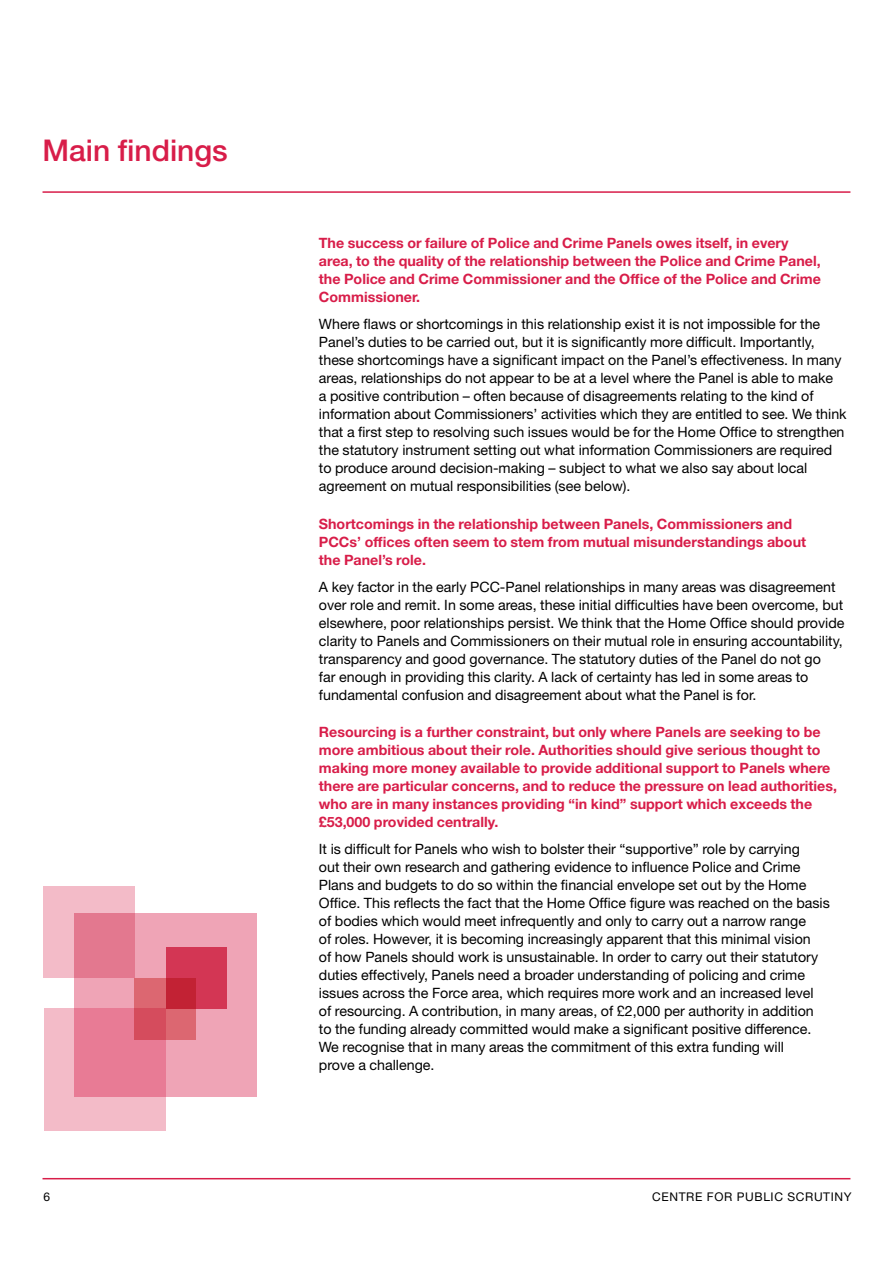
<style>
.page{position:relative;width:893px;height:1263px;background:#fff}
.page>*{position:absolute;margin:0;border:0;box-sizing:border-box;transform-origin:0 0}
.t1{font:500 30px "Helvetica Neue LT Std";color:#d81d49}
.t2{font:14.25px/18px "Helvetica Neue LT Std";color:#000}
.t3{font:700 14.25px/18px "Helvetica Neue LT Std";color:#d81d49}
.t4{font:12px "Helvetica Neue LT Std";letter-spacing:.05em;color:#000}
</style>
<div class="page">
<hr style="left:43px;top:191px;width:807px;height:2px;background:#d81d49">
<hr style="left:43px;top:1178px;width:807px;height:1px;background:#d81d49">
<div style="left:75px;top:914px;width:182px;height:183px;background:#efa4b6"></div>
<svg style="left:44px;top:887px;width:91px;height:91px;background:#eb9aac"></svg>
<svg style="left:44px;top:1009px;width:122px;height:122px;background:#ed9aad"></svg>
<svg style="left:134px;top:978px;width:61px;height:62px;background:#d95c69"></svg>
<svg style="left:166px;top:947px;width:61px;height:61px;background:#ce314c"></svg>
<h1 class="t1" style="left:43px;top:132px;width:187px">Main findings</h1>
<p class="t3" style="left:319px;top:234px;width:503px">The success or failure of Police and Crime Panels owes itself, in every area, to the quality of the relationship between the Police and Crime Panel, the Police and Crime Commissioner and the Office of the Police and Crime Commissioner.</p>
<p class="t2" style="left:319px;top:315px;width:529px">Where flaws or shortcomings in this relationship exist it is not impossible for the Panel’s duties to be carried out, but it is significantly more difficult. Importantly, these shortcomings have a significant impact on the Panel’s effectiveness. In many areas, relationships do not appear to be at a level where the Panel is able to make<br>a positive contribution – often because of disagreements relating to the kind of information about Commissioners’ activities which they are entitled to see. We think that a first step to resolving such issues would be for the Home Office to strengthen the statutory instrument setting out what information Commissioners are required to produce around decision-making – subject to what we also say about local agreement on mutual responsibilities (see below).</p>
<p class="t3" style="left:319px;top:514px;width:489px">Shortcomings in the relationship between Panels, Commissioners and<br>PCCs’ offices often seem to stem from mutual misunderstandings about the Panel’s role.</p>
<p class="t2" style="left:319px;top:577px;width:527px">A key factor in the early PCC-Panel relationships in many areas was disagreement over role and remit. In some areas, these initial difficulties have been overcome, but elsewhere, poor relationships persist. We think that the Home Office should provide clarity to Panels and Commissioners on their mutual role in ensuring accountability, transparency and good governance. The statutory duties of the Panel do not go<br>far enough in providing this clarity. A lack of certainty has led in some areas to fundamental confusion and disagreement about what the Panel is for.</p>
<p class="t3" style="left:319px;top:723px;width:520px">Resourcing is a further constraint, but only where Panels are seeking to be more ambitious about their role. Authorities should give serious thought to making more money available to provide additional support to Panels where there are particular concerns, and to reduce the pressure on lead authorities, who are in many instances providing “in kind” support which exceeds the £53,000 provided centrally.</p>
<p class="t2" style="left:319px;top:840px;width:512px">It is difficult for Panels who wish to bolster their “supportive” role by carrying<br>out their own research and gathering evidence to influence Police and Crime Plans and budgets to do so within the financial envelope set out by the Home Office. This reflects the fact that the Home Office figure was reached on the basis of bodies which would meet infrequently and only to carry out a narrow range<br>of roles. However, it is becoming increasingly apparent that this minimal vision<br>of how Panels should work is unsustainable. In order to carry out their statutory duties effectively, Panels need a broader understanding of policing and crime issues across the Force area, which requires more work and an increased level<br>of resourcing. A contribution, in many areas, of £2,000 per authority in addition to the funding already committed would make a significant positive difference.<br>We recognise that in many areas the commitment of this extra funding will<br>prove a challenge.</p>
<p class="t4" style="left:43px;top:1189px;width:8px">6</p>
<p class="t4" style="left:652px;top:1189px;width:201px">CENTRE FOR PUBLIC SCRUTINY</p>
</div>
